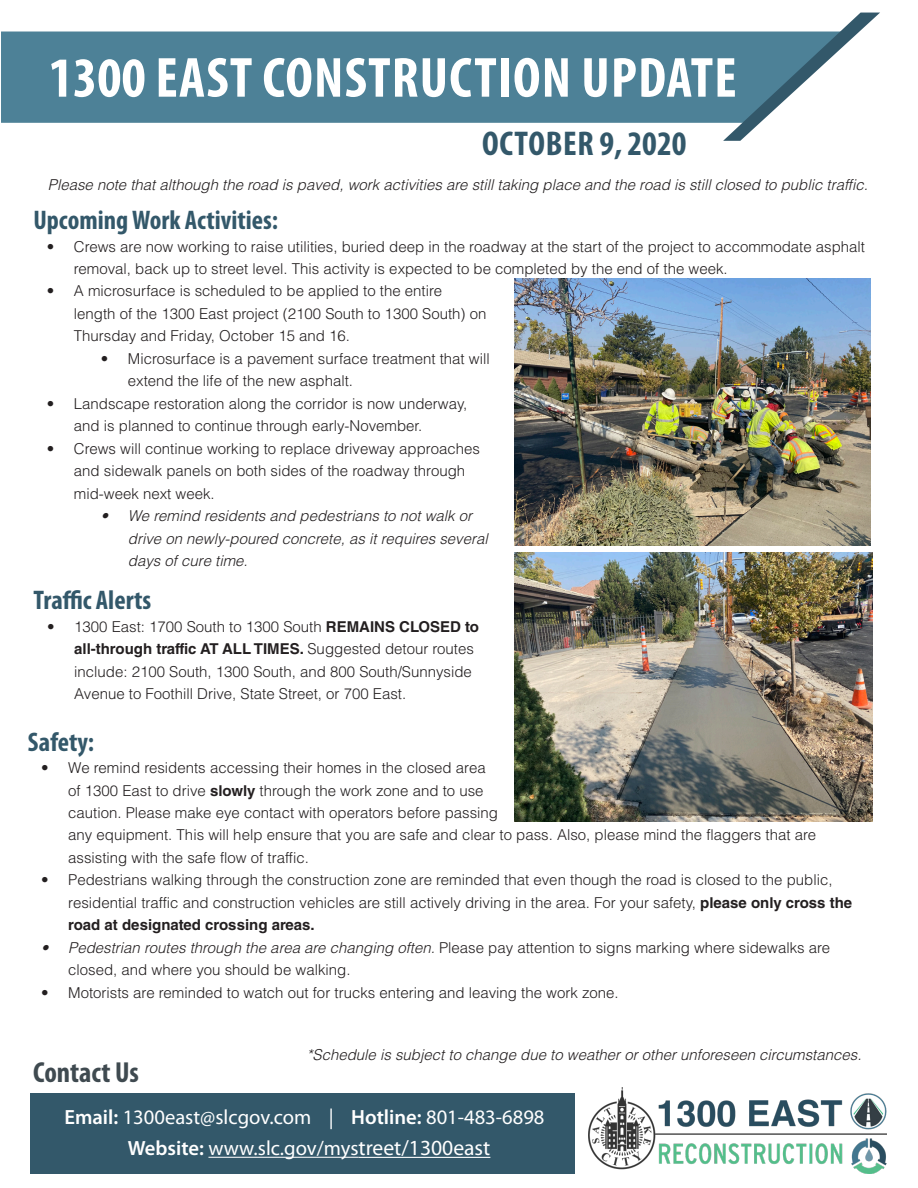
<style>
.page{position:relative;width:918px;height:1188px;background:#fff}
.page>*{position:absolute;margin:0;border:0;box-sizing:border-box;transform-origin:0 0}
.t1{font:700 condensed 57px "Myriad Pro";letter-spacing:.02em;color:#fff}
.t2{font:700 condensed 34.5px "Myriad Pro";letter-spacing:.02em;color:#33586a}
.t3{font:700 condensed 29.1px "Myriad Pro";color:#3f4a50}
.t4{font:700 condensed 27px "Myriad Pro";color:#33586a}
.t5{font:20.55px "Myriad Pro";color:#fff}
.t6{font:300 15px/22.5px "Helvetica LT Std";color:#231f20}
.t7{font:italic 300 15px/22.5px "Helvetica LT Std";color:#231f20}
.s1{font-weight:700}
.s2{font-style:italic}
.s3{font-weight:600}
.s4{font-size:21.6px}
</style>
<div class="page">
<div style="left:1px;top:32px;width:722px;height:91px;background:#4d8197"></div>
<svg style="left:723px;top:13px;width:157px;height:128px"></svg>
<div style="left:30px;top:1093px;width:545px;height:81px;background:#33586a"></div>
<hr style="left:208px;top:1157px;width:151px;height:1px;background:#fff">
<hr style="left:359px;top:1157px;width:131px;height:1px;background:#fff">
<img style="left:588px;top:1087px;width:298px;height:87px">
<img style="left:515px;top:279px;width:356px;height:267px">
<img style="left:515px;top:553px;width:358px;height:268px">
<p class="t1" style="left:49px;top:42px;width:690px">1300 EAST CONSTRUCTION UPDATE</p>
<p class="t2" style="left:482px;top:122px;width:206px">OCTOBER 9, 2020</p>
<p class="t7" style="left:48px;top:173px;width:822px">Please note that although the road is paved, work activities are still taking place and the road is still closed to public traffic.</p>
<p class="t4" style="left:33px;top:203px;width:246px">Upcoming Work Activities:</p>
<p class="t6" style="left:74px;top:235px;width:793px;text-indent:-27px">• Crews are now working to raise utilities, buried deep in the roadway at the start of the project to accommodate asphalt removal, back up to street level. This activity is expected to be completed by the end of the week.</p>
<p class="t6" style="left:74px;top:280px;width:414px;text-indent:-27px">• A microsurface is scheduled to be applied to the entire length of the 1300 East project (2100 South to 1300 South) on<br>Thursday and Friday, October 15 and 16.</p>
<p class="t6" style="left:128px;top:347px;width:363px;text-indent:-27px">• Microsurface is a pavement surface treatment that will extend the life of the new asphalt.</p>
<p class="t6" style="left:74px;top:392px;width:395px;text-indent:-27px">• Landscape restoration along the corridor is now underway, and is planned to continue through early-November.</p>
<p class="t6" style="left:74px;top:437px;width:407px;text-indent:-27px">• Crews will continue working to replace driveway approaches and sidewalk panels on both sides of the roadway through mid-week next week.</p>
<p class="t7" style="left:128px;top:505px;width:361px;text-indent:-27px">• We remind residents and pedestrians to not walk or drive on newly-poured concrete, as it requires several days of cure time.</p>
<p class="t4" style="left:34px;top:583px;width:119px">Traffic Alerts</p>
<p class="t6" style="left:74px;top:615px;width:406px;text-indent:-27px">• 1300 East: 1700 South to 1300 South <span class="s1">REMAINS CLOSED to all-through traffic AT ALL TIMES.</span> Suggested detour routes include: 2100 South, 1300 South, and 800 South/Sunnyside Avenue to Foothill Drive, State Street, or 700 East.</p>
<p class="t4" style="left:28px;top:725px;width:68px">Safety:</p>
<p class="t6" style="left:68px;top:757px;width:431px;text-indent:-27px">• We remind residents accessing their homes in the closed area of 1300 East to drive <span class="s1">slowly</span> through the work zone and to use caution. Please make eye contact with operators before passing</p>
<p class="t6" style="left:68px;top:823px;width:749px">any equipment. This will help ensure that you are safe and clear to pass. Also, please mind the flaggers that are assisting with the safe flow of traffic.</p>
<p class="t6" style="left:68px;top:868px;width:785px;text-indent:-27px">• Pedestrians walking through the construction zone are reminded that even though the road is closed to the public, residential traffic and construction vehicles are still actively driving in the area. For your safety, <span class="s1">please only cross the road at designated crossing areas.</span></p>
<p class="t6" style="left:68px;top:936px;width:764px;text-indent:-27px"><span class="s2">• Pedestrian routes through the area are changing often.</span> Please pay attention to signs marking where sidewalks are closed, and where you should be walking.</p>
<p class="t6" style="left:41px;top:981px;width:579px">• Motorists are reminded to watch out for trucks entering and leaving the work zone.</p>
<p class="t7" style="left:307px;top:1044px;width:556px">*Schedule is subject to change due to weather or other unforeseen circumstances.</p>
<p class="t3" style="left:33px;top:1054px;width:107px">Contact Us</p>
<p class="t5" style="left:64px;top:1104px;width:482px"><span class="s3">Email:</span> 1300east@slcgov.com | <span class="s3">Hotline:</span> 801-483-6898</p>
<p class="t5" style="left:128px;top:1136px;width:364px"><span class="s3">Website:</span> www.slc.gov/mys<span class="s4">treet/1300east</span></p>
</div>
